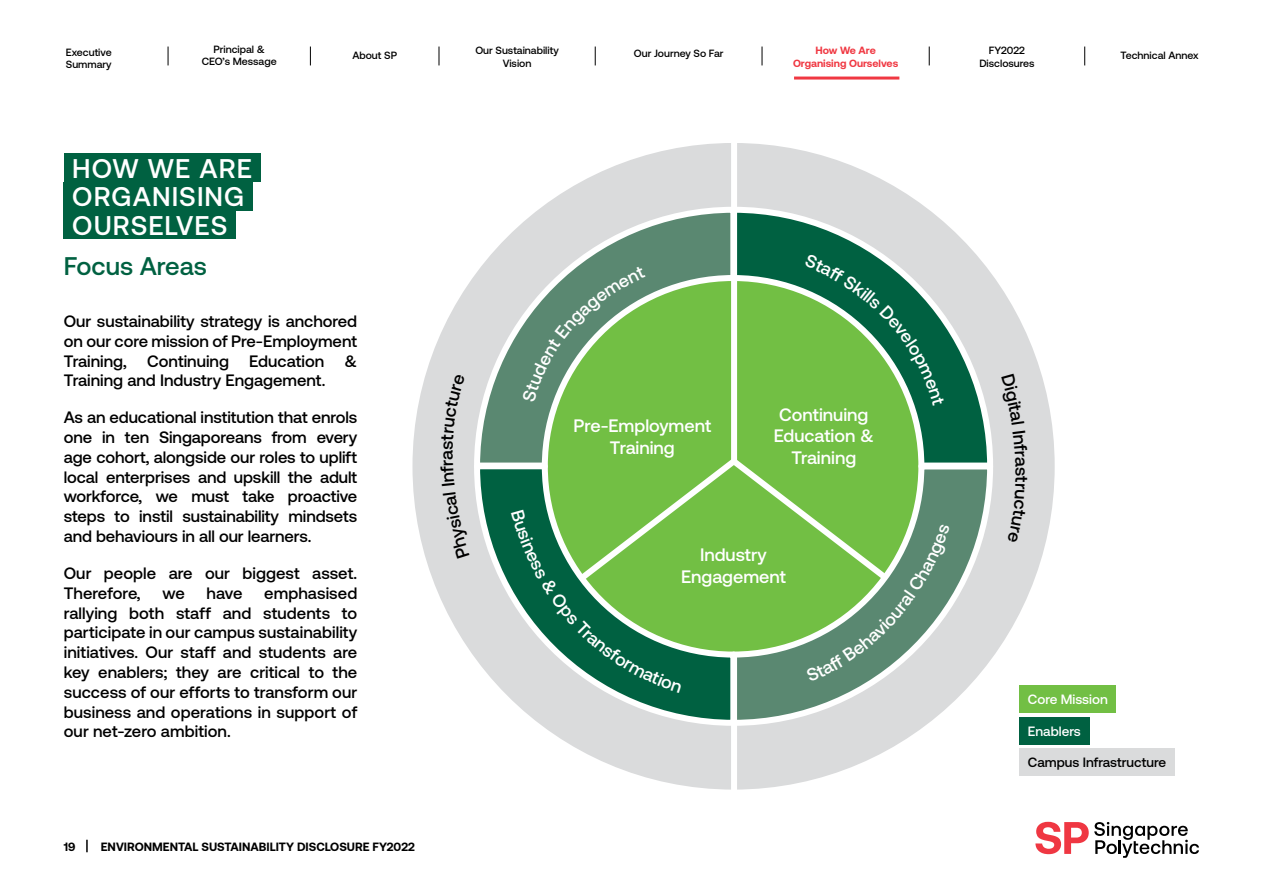
<style>
.page{position:relative;width:1263px;height:893px;background:#fff}
.page>*{position:absolute;margin:0;border:0;box-sizing:border-box;transform-origin:0 0}
.t1{font:500 27px/28.7px "Aeonik Pro";letter-spacing:.04em;color:#fff}
.t2{font:500 25.5px "Aeonik Pro";color:#006141}
.t3{font:500 18px/21.6px "Aeonik Pro";color:#fff;text-align:center}
.t4{font:500 18px "Aeonik Pro";color:#000}
.t5{font:500 16.5px/19.8px "Aeonik Pro";color:#000;text-align:justify}
.t6{font:500 13.5px "Aeonik Pro";color:#000}
.t7{font:500 13.5px "Aeonik Pro";color:#fff}
.t8{font:700 12px "Aeonik Pro";color:#000}
.t9{font:500 10.5px/12.6px "Aeonik Pro";color:#000;text-align:center}
.t10{font:700 10.5px/12.6px "Aeonik Pro";color:#f03842;text-align:center}
</style>
<div class="page">
<svg style="left:86px;top:840px;width:2px;height:12px"></svg>
<svg style="left:1035px;top:822px;width:164px;height:36px"></svg>
<hr style="left:794px;top:77px;width:105px;height:3px;background:#f03842">
<svg style="left:310px;top:47px;width:1px;height:18px"></svg>
<svg style="left:168px;top:47px;width:1px;height:18px"></svg>
<svg style="left:439px;top:47px;width:1px;height:18px"></svg>
<svg style="left:595px;top:47px;width:1px;height:18px"></svg>
<svg style="left:762px;top:47px;width:1px;height:18px"></svg>
<svg style="left:929px;top:47px;width:1px;height:18px"></svg>
<svg style="left:1084px;top:47px;width:1px;height:18px"></svg>
<div style="left:1019px;top:748px;width:155px;height:28px;background:#dadbdc"></div>
<div style="left:1019px;top:717px;width:70px;height:27px;background:#006141"></div>
<div style="left:1019px;top:685px;width:97px;height:27px;background:#72bf44"></div>
<div style="left:64px;top:153px;width:196px;height:29px;background:#006141"></div>
<div style="left:64px;top:182px;width:189px;height:29px;background:#006141"></div>
<div style="left:64px;top:211px;width:172px;height:28px;background:#006141"></div>
<div style="left:412px;top:143px;width:643px;height:647px;background:#dadbdc;border-radius:50%"></div>
<svg style="left:471px;top:206px;width:256px;height:254px"></svg>
<svg style="left:471px;top:460px;width:257px;height:269px"></svg>
<svg style="left:728px;top:472px;width:268px;height:257px"></svg>
<svg style="left:727px;top:205px;width:268px;height:267px"></svg>
<div style="left:731px;top:654px;width:6px;height:156px;background:#fff"></div>
<div style="left:477px;top:463px;width:68px;height:6px;background:#fff"></div>
<div style="left:921px;top:463px;width:69px;height:6px;background:#fff"></div>
<div style="left:731px;top:122px;width:6px;height:339px;background:#fff"></div>
<svg style="left:522px;top:266px;width:124px;height:136px;background:#76a775"></svg>
<svg style="left:804px;top:254px;width:140px;height:152px;background:#4a965a"></svg>
<svg style="left:511px;top:453px;width:439px;height:240px;background:#6dad63"></svg>
<p class="t9" style="left:202px;top:43px;width:76px">Principal &amp;<br>CEO’s Message</p>
<p class="t9" style="left:66px;top:46px;width:47px;text-align:left">Executive<br>Summary</p>
<p class="t9" style="left:352px;top:49px;width:46px">About SP</p>
<p class="t9" style="left:475px;top:44px;width:85px">Our Sustainability<br>Vision</p>
<p class="t9" style="left:634px;top:47px;width:91px">Our Journey So Far</p>
<p class="t10" style="left:793px;top:44px;width:107px">How We Are<br>Organising Ourselves</p>
<p class="t9" style="left:979px;top:44px;width:57px">FY2022<br>Disclosures</p>
<p class="t9" style="left:1120px;top:49px;width:80px">Technical Annex</p>
<h1 class="t1" style="left:72px;top:154px;width:181px">HOW WE ARE<br>ORGANISING<br>OURSELVES</h1>
<h2 class="t2" style="left:64px;top:252px;width:145px">Focus Areas</h2>
<p class="t5" style="left:64px;top:311px;width:295px">Our sustainability strategy is anchored on our core mission of Pre-Employment Training, Continuing Education &amp; Training and Industry Engagement.</p>
<p class="t5" style="left:64px;top:408px;width:295px">As an educational institution that enrols one in ten Singaporeans from every age cohort, alongside our roles to uplift local enterprises and upskill the adult workforce, we must take proactive steps to instil sustainability mindsets and behaviours in all our learners.</p>
<p class="t5" style="left:64px;top:563px;width:295px">Our people are our biggest asset.<br>Therefore,</p>
<p class="t5" style="left:64px;top:583px;width:295px;text-indent:201px">emphasised rallying both staff and students to participate in our campus sustainability initiatives. Our staff and students are key enablers; they are critical to the success of our efforts to transform our business and operations in support of our net-zero ambition.</p>
<p class="t5" style="left:162px;top:583px;width:24px">we</p>
<p class="t5" style="left:207px;top:583px;width:37px">have</p>
<p class="t4" style="left:437px;top:460px;width:12px;rotate:-90deg">a</p>
<p class="t8" style="left:64px;top:840px;width:13px">19</p>
<p class="t8" style="left:101px;top:840px;width:316px">ENVIRONMENTAL SUSTAINABILITY DISCLOSURE FY2022</p>
<p class="t3" style="left:574px;top:415px;width:139px">Pre-Employment<br>Training</p>
<p class="t3" style="left:774px;top:404px;width:102px">Continuing<br>Education &amp;<br>Training</p>
<p class="t3" style="left:681px;top:544px;width:106px">Industry<br>Engagement</p>
<p class="t4" style="left:1032px;top:467px;width:11px;rotate:90deg">s</p>
<p class="t7" style="left:1028px;top:692px;width:81px">Core Mission</p>
<p class="t7" style="left:1028px;top:724px;width:54px">Enablers</p>
<p class="t6" style="left:1028px;top:755px;width:140px">Campus Infrastructure</p>
</div>
